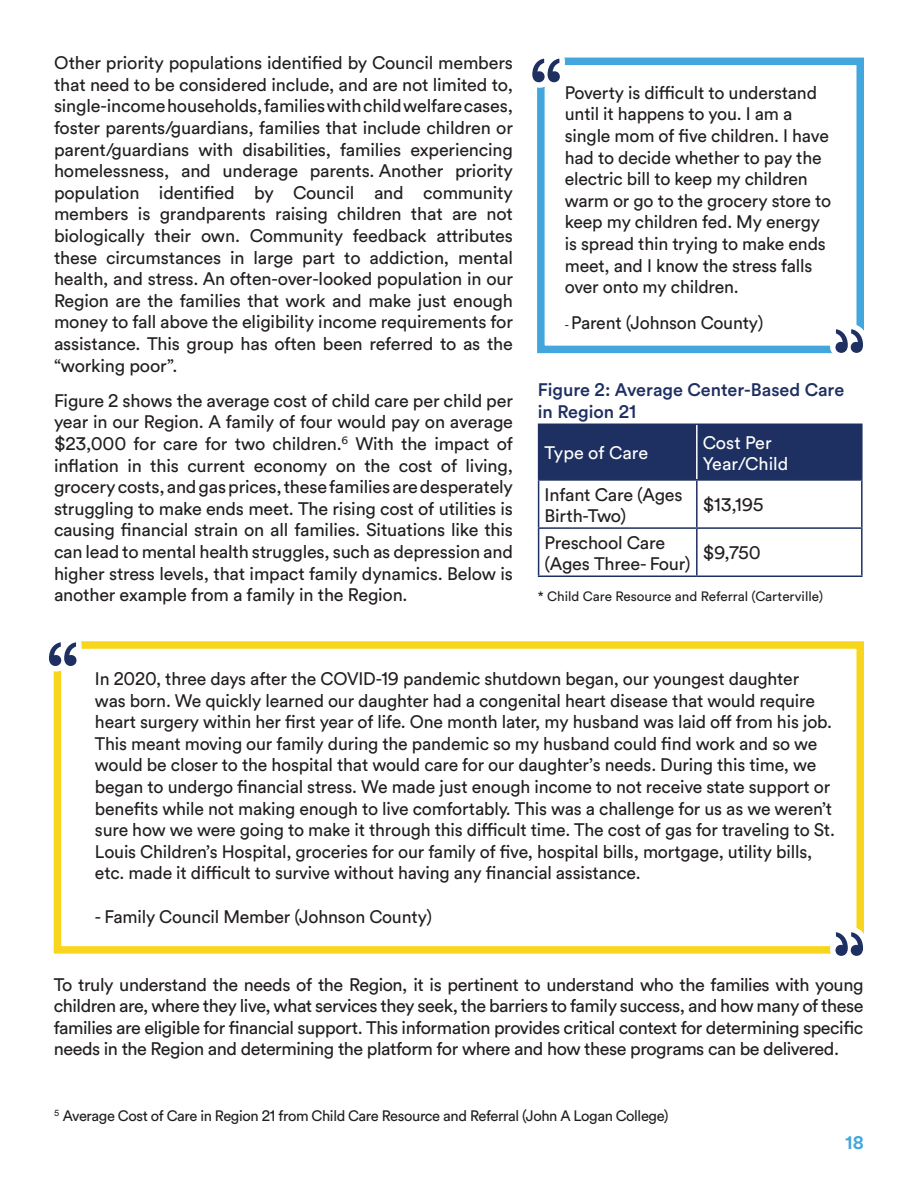
<style>
.page{position:relative;width:918px;height:1188px;background:#fff}
.page>*{position:absolute;margin:0;border:0;box-sizing:border-box;transform-origin:0 0}
.t1{font:18px/21.6px "Circular Air Pro";letter-spacing:-.01em;color:#231f20}
.t2{font:500 18px/21.6px "Circular Air Pro";color:#1e2f61}
.t3{font:18px/21.6px "Circular Air Pro";color:#fff}
.t4{font:700 18px "Circular Air Pro";color:#43a7dd}
.t5{font:15px "Circular Air Pro";letter-spacing:-.025em;color:#231f20}
.t6{font:13.5px "Circular Air Pro";color:#231f20}
.s1{font-size:12px}
</style>
<div class="page">
<div style="left:539px;top:425px;width:322px;height:54px;background:#1e2f61"></div>
<hr style="left:696px;top:425px;width:2px;height:54px;background:#fff">
<hr style="left:538px;top:424px;width:159px;height:1px;background:#1e2f61">
<hr style="left:538px;top:425px;width:1px;height:54px;background:#1e2f61">
<hr style="left:697px;top:424px;width:166px;height:1px;background:#1e2f61">
<hr style="left:861px;top:425px;width:2px;height:54px;background:#1e2f61">
<hr style="left:538px;top:479px;width:159px;height:2px;background:#1e2f61">
<hr style="left:538px;top:481px;width:1px;height:46px;background:#1e2f61">
<hr style="left:697px;top:479px;width:166px;height:2px;background:#1e2f61">
<hr style="left:696px;top:481px;width:2px;height:46px;background:#1e2f61">
<hr style="left:861px;top:481px;width:2px;height:46px;background:#1e2f61">
<hr style="left:538px;top:527px;width:159px;height:2px;background:#1e2f61">
<hr style="left:538px;top:529px;width:1px;height:47px;background:#1e2f61">
<hr style="left:697px;top:527px;width:166px;height:2px;background:#1e2f61">
<hr style="left:696px;top:529px;width:2px;height:47px;background:#1e2f61">
<hr style="left:861px;top:529px;width:2px;height:47px;background:#1e2f61">
<hr style="left:538px;top:576px;width:159px;height:1px;background:#1e2f61">
<hr style="left:697px;top:576px;width:166px;height:1px;background:#1e2f61">
<div style="left:537px;top:58px;width:327px;height:295px;border:8px solid #43a7dd"></div>
<svg style="left:532px;top:57px;width:37px;height:34px"></svg>
<svg style="left:826px;top:317px;width:38px;height:37px"></svg>
<div style="left:54px;top:641px;width:810px;height:313px;border:8px solid #f8d61e"></div>
<svg style="left:49px;top:641px;width:37px;height:34px"></svg>
<svg style="left:826px;top:920px;width:38px;height:36px"></svg>
<p class="t1" style="left:54px;top:51px;width:461px;text-align:justify">Other priority populations identified by Council members that need to be considered include, and are not limited to, single-income households, families with child welfare cases, foster parents/guardians, families that include children or parent/guardians with disabilities, families experiencing homelessness, and underage parents. Another priority population identified by Council and community members is grandparents raising children that are not biologically their own. Community feedback attributes these circumstances in large part to addiction, mental health, and stress. An often-over-looked population in our Region are the families that work and make just enough money to fall above the eligibility income requirements for assistance. This group has often been referred to as the “working poor”.</p>
<p class="t1" style="left:54px;top:389px;width:461px;text-align:justify">Figure 2 shows the average cost of child care per child per year in our Region. A family of four would pay on average $23,000 for care for two children.<sup>6</sup> With the impact of inflation in this current economy on the cost of living, grocery costs, and gas prices, these families are desperately struggling to make ends meet. The rising cost of utilities is causing financial strain on all families. Situations like this can lead to mental health struggles, such as depression and higher stress levels, that impact family dynamics. Below is another example from a family in the Region.</p>
<p class="t1" style="left:565px;top:81px;width:268px">Poverty is difficult to understand until it happens to you. I am a single mom of five children. I have had to decide whether to pay the electric bill to keep my children warm or go to the grocery store to keep my children fed. My energy is spread thin trying to make ends meet, and I know the stress falls over onto my children.</p>
<p class="t1" style="left:565px;top:311px;width:200px"><span class="s1">-</span> Parent (Johnson County)</p>
<p class="t2" style="left:538px;top:378px;width:308px">Figure 2: Average Center-Based Care in Region 21</p>
<p class="t3" style="left:545px;top:441px;width:105px">Type of Care</p>
<p class="t3" style="left:703px;top:431px;width:87px">Cost Per<br>Year/Child</p>
<p class="t1" style="left:545px;top:483px;width:140px">Infant Care (Ages<br>Birth-Two)</p>
<p class="t1" style="left:703px;top:493px;width:62px">$13,195</p>
<p class="t1" style="left:545px;top:531px;width:148px">Preschool Care (Ages Three- Four)</p>
<p class="t1" style="left:703px;top:542px;width:60px">$9,750</p>
<p class="t6" style="left:538px;top:587px;width:287px">* Child Care Resource and Referral (Carterville)</p>
<p class="t1" style="left:95px;top:667px;width:741px">In 2020, three days after the COVID-19 pandemic shutdown began, our youngest daughter<br>was born. We quickly learned our daughter had a congenital heart disease that would require heart surgery within her first year of life. One month later, my husband was laid off from his job.<br>This meant moving our family during the pandemic so my husband could find work and so we would be closer to the hospital that would care for our daughter’s needs. During this time, we began to undergo financial stress. We made just enough income to not receive state support or benefits while not making enough to live comfortably. This was a challenge for us as we weren’t sure how we were going to make it through this difficult time. The cost of gas for traveling to St.<br>Louis Children’s Hospital, groceries for our family of five, hospital bills, mortgage, utility bills, etc. made it difficult to survive without having any financial assistance.</p>
<p class="t1" style="left:95px;top:905px;width:339px">- Family Council Member (Johnson County)</p>
<p class="t1" style="left:54px;top:973px;width:811px;text-align:justify">To truly understand the needs of the Region, it is pertinent to understand who the families with young children are, where they live, what services they seek, the barriers to family success, and how many of these families are eligible for financial support. This information provides critical context for determining specific needs in the Region and determining the platform for where and how these programs can be delivered.</p>
<p class="t5" style="left:54px;top:1106px;width:616px"><sup>5</sup> Average Cost of Care in Region 21 from Child Care Resource and Referral (John A Logan College)</p>
<p class="t4" style="left:845px;top:1130px;width:20px">18</p>
</div>
